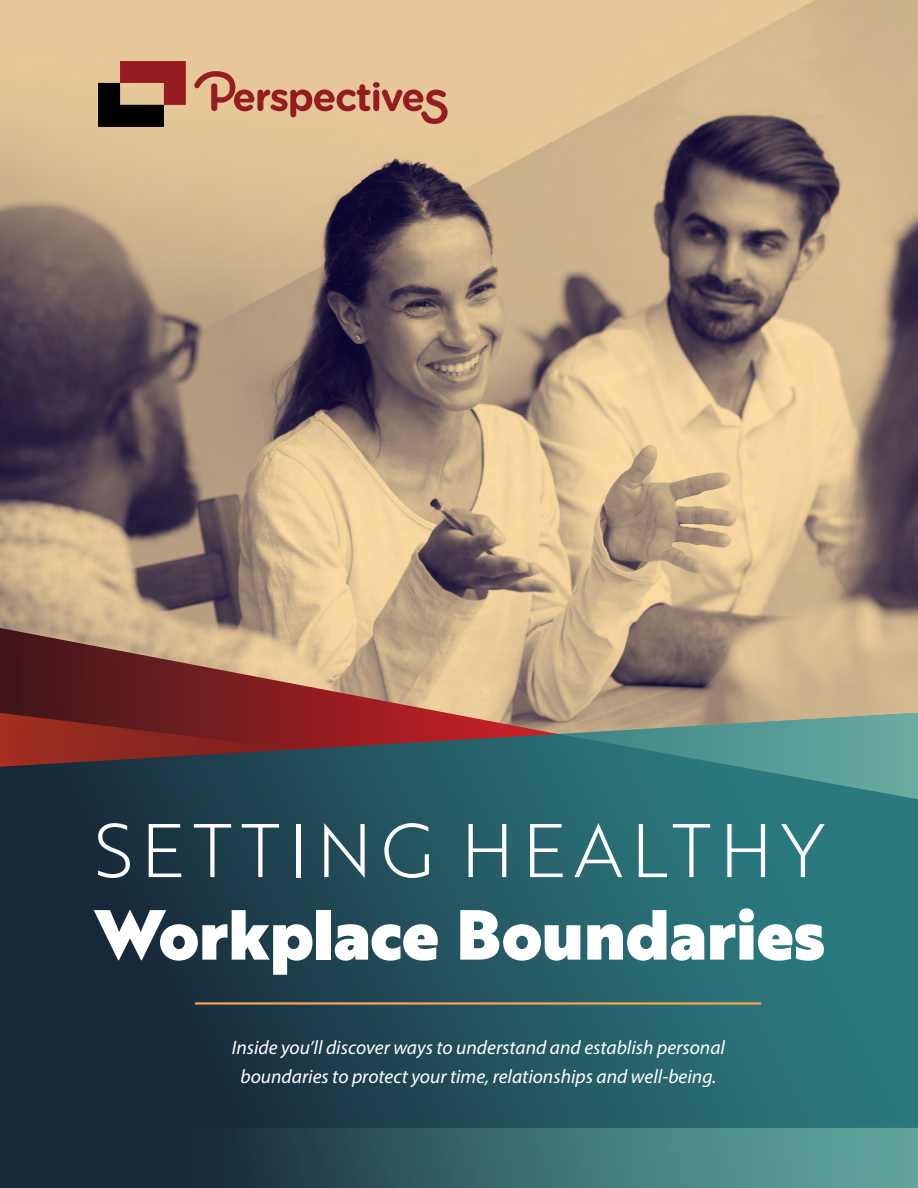
<style>
.page{position:relative;width:918px;height:1188px;background:#fff}
.page>*{position:absolute;margin:0;border:0;box-sizing:border-box;transform-origin:0 0}
.t1{font:73.8px "Brother 1816 Light";letter-spacing:.11em;color:#fff}
.t2{font:68.85px "Brother 1816 Black";color:#fff}
.t3{font:italic 19.5px/28.5px "Myriad Pro";color:#fff;text-align:center}
</style>
<div class="page">
<img style="left:0;top:0;width:918px;height:628px">
<svg style="left:0;top:628px;width:918px;height:85px;background:#ae886e"></svg>
<svg style="left:0;top:713px;width:918px;height:415px;background:#24505b"></svg>
<svg style="left:0;top:1128px;width:918px;height:60px;background:#356066"></svg>
<svg style="left:0;top:711px;width:294px;height:57px;background:#712826"></svg>
<svg style="left:556px;top:712px;width:362px;height:95px;background:#508c88"></svg>
<hr style="left:195px;top:1002px;width:566px;height:3px;background:#f9a359">
<svg style="left:193px;top:71px;width:255px;height:53px;background:#d29c7a"></svg>
<svg style="left:98px;top:61px;width:88px;height:66px;background:#7d4b3d"></svg>
<h1 class="t1" style="left:95px;top:797px;width:731px">SETTING HEALTHY</h1>
<h2 class="t2" style="left:94px;top:882px;width:732px">Workplace Boundaries</h2>
<p class="t3" style="left:232px;top:1033px;width:495px">Inside you’ll discover ways to understand and establish personal boundaries to protect your time, relationships and well-being.</p>
</div>
